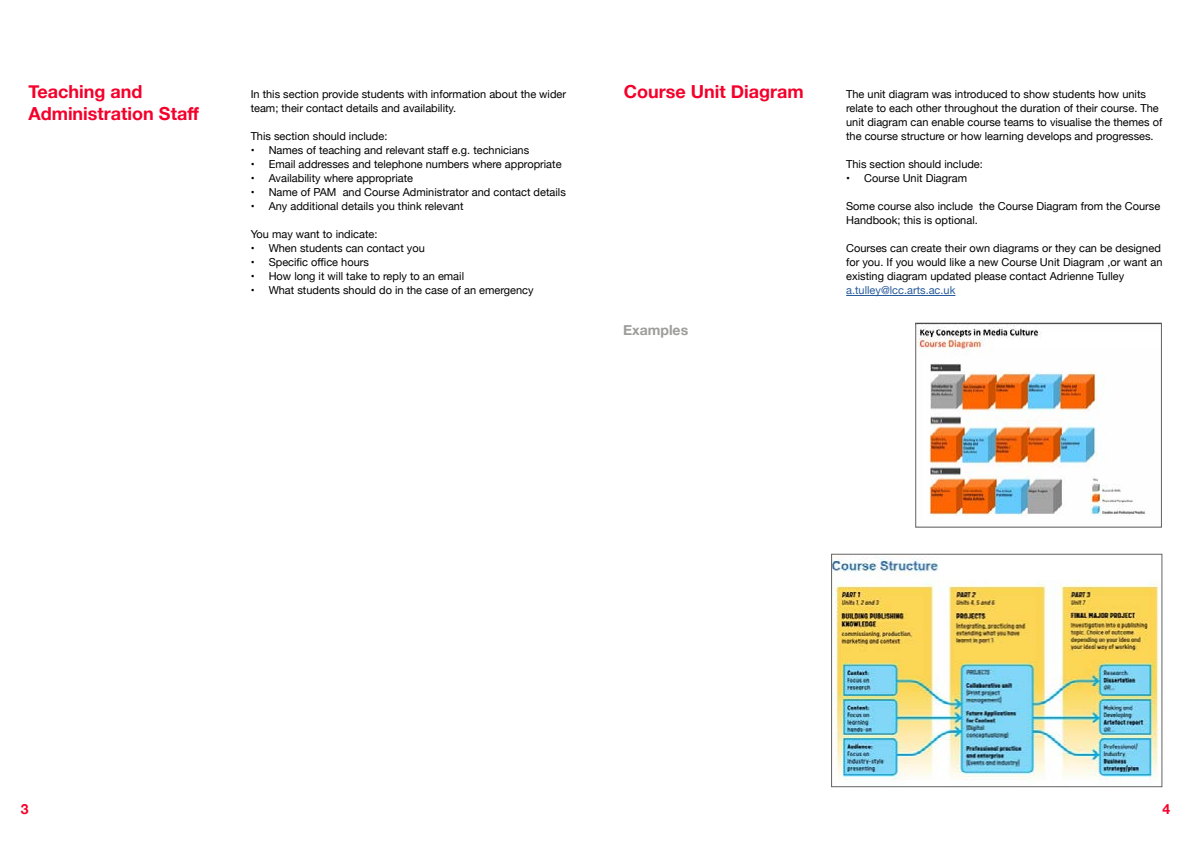
<style>
.page{position:relative;width:1191px;height:842px;background:#fff}
.page>*{position:absolute;margin:0;border:0;box-sizing:border-box;transform-origin:0 0}
.t1{font:700 18px/21.6px "Helvetica Neue";color:#f4002b}
.t2{font:700 14px "Helvetica Neue";color:#9d9d9c}
.t3{font:700 14px "Helvetica Neue";color:#f4002b}
.t4{font:11px/14px "Helvetica Neue";color:#000}
.t5{font:11px "Helvetica Neue";color:#275b9b}
</style>
<div class="page">
<hr style="left:846px;top:295px;width:109px;height:1px;background:#275b9b">
<img style="left:917px;top:325px;width:228px;height:191px">
<div style="left:915px;top:323px;width:246px;height:205px;border:1px solid #646363"></div>
<img style="left:833px;top:556px;width:327px;height:224px">
<div style="left:831px;top:554px;width:331px;height:233px;border:1px solid #646363"></div>
<h1 class="t1" style="left:28px;top:82px;width:172px">Teaching and<br>Administration Staff</h1>
<p class="t4" style="left:251px;top:88px;width:317px">In this section provide students with information about the wider team; their contact details and availability.</p>
<p class="t4" style="left:251px;top:130px;width:138px">This section should include:</p>
<p class="t4" style="left:251px;top:144px;width:280px">• Names of teaching and relevant staff e.g. technicians</p>
<p class="t4" style="left:251px;top:158px;width:312px">• Email addresses and telephone numbers where appropriate</p>
<p class="t4" style="left:251px;top:172px;width:164px">• Availability where appropriate</p>
<p class="t4" style="left:251px;top:186px;width:317px">• Name of PAM and Course Administrator and contact details</p>
<p class="t4" style="left:251px;top:200px;width:214px">• Any additional details you think relevant</p>
<p class="t4" style="left:251px;top:228px;width:128px">You may want to indicate:</p>
<p class="t4" style="left:251px;top:242px;width:176px">• When students can contact you</p>
<p class="t4" style="left:251px;top:256px;width:120px">• Specific office hours</p>
<p class="t4" style="left:251px;top:270px;width:215px">• How long it will take to reply to an email</p>
<p class="t4" style="left:251px;top:284px;width:284px">• What students should do in the case of an emergency</p>
<h1 class="t1" style="left:624px;top:82px;width:181px">Course Unit Diagram</h1>
<p class="t4" style="left:846px;top:88px;width:318px">The unit diagram was introduced to show students how units relate to each other throughout the duration of their course. The unit diagram can enable course teams to visualise the themes of the course structure or how learning develops and progresses.</p>
<p class="t4" style="left:846px;top:158px;width:138px">This section should include:</p>
<p class="t4" style="left:846px;top:172px;width:122px">• Course Unit Diagram</p>
<p class="t4" style="left:846px;top:200px;width:315px">Some course also include the Course Diagram from the Course<br>Handbook; this is optional.</p>
<p class="t4" style="left:846px;top:242px;width:318px">Courses can create their own diagrams or they can be designed for you. If you would like a new Course Unit Diagram ,or want an existing diagram updated please contact Adrienne Tulley</p>
<p class="t5" style="left:846px;top:283px;width:111px">a.tulley@lcc.arts.ac.uk</p>
<p class="t2" style="left:623px;top:319px;width:67px">Examples</p>
<p class="t3" style="left:21px;top:797px;width:9px">3</p>
<p class="t3" style="left:1162px;top:798px;width:9px">4</p>
</div>
